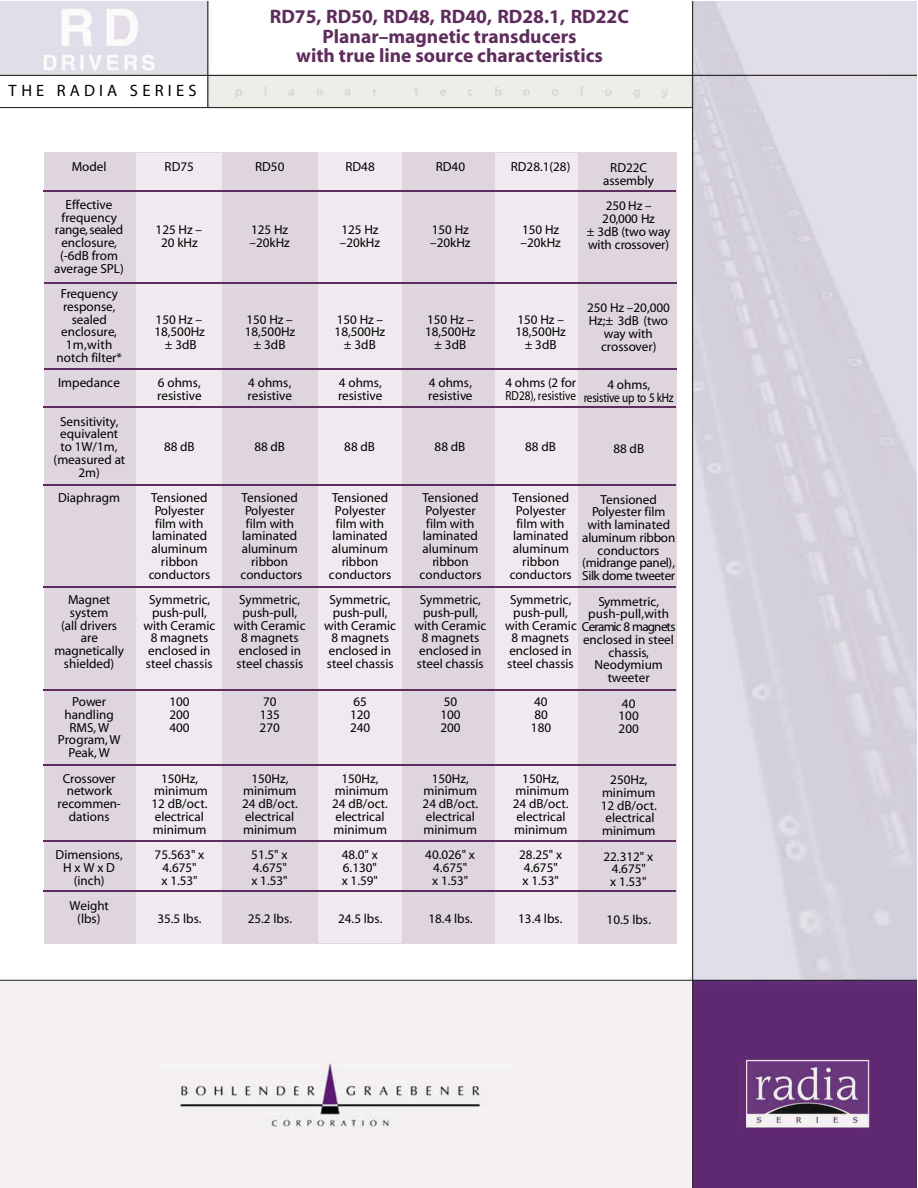
<style>
.page{position:relative;width:918px;height:1188px;background:#fff}
.page>*{position:absolute;margin:0;border:0;box-sizing:border-box;transform-origin:0 0}
.t1{font:700 19.5px/19.5px "Myriad";color:#5e2c5d;text-align:center}
.t2{font:16.5px "Myriad";letter-spacing:.25em;color:#000}
.t3{font:13.2px/12.8px "Myriad";color:#000;text-align:center}
.t4{font:13.2px/12.8px "Myriad";letter-spacing:-.02em;color:#000;text-align:center}
</style>
<div class="page">
<img style="left:0;top:2px;width:916px;height:1186px">
<div style="left:44px;top:153px;width:632px;height:791px;background:#dfd5df"></div>
<div style="left:318px;top:153px;width:84px;height:790px;background:#efeaef"></div>
<div style="left:496px;top:153px;width:82px;height:791px;background:#efeaef"></div>
<div style="left:225px;top:4px;width:449px;height:68px;background:#fff"></div>
<div style="left:0;top:76px;width:207px;height:30px;background:#fff"></div>
<div style="left:136px;top:153px;width:86px;height:791px;background:#efeaef"></div>
<hr style="left:44px;top:190px;width:632px;height:2px;background:#5e2c5d">
<hr style="left:44px;top:282px;width:632px;height:2px;background:#5e2c5d">
<hr style="left:44px;top:369px;width:632px;height:1px;background:#5e2c5d">
<hr style="left:44px;top:406px;width:632px;height:2px;background:#5e2c5d">
<hr style="left:44px;top:484px;width:632px;height:2px;background:#5e2c5d">
<hr style="left:44px;top:586px;width:632px;height:2px;background:#5e2c5d">
<hr style="left:44px;top:690px;width:632px;height:1px;background:#5e2c5d">
<hr style="left:44px;top:764px;width:632px;height:1px;background:#5e2c5d">
<hr style="left:44px;top:840px;width:632px;height:2px;background:#5e2c5d">
<hr style="left:44px;top:891px;width:632px;height:1px;background:#5e2c5d">
<p class="t2" style="left:9px;top:84px;width:189px">THE RADIA SERIES</p>
<h1 class="t1" style="left:270px;top:9px;width:361px">RD75, RD50, RD48, RD40, RD28.1, RD22C<br>Planar–magnetic transducers<br>with true line source characteristics</h1>
<p class="t3" style="left:72px;top:161px;width:36px">Model</p>
<p class="t3" style="left:54px;top:199px;width:71px">Effective frequency ra n g e,s e a l e d enclosure, (-6dB from average SPL)</p>
<p class="t3" style="left:57px;top:288px;width:67px">Frequency response, sealed enclosure,<br>1m,with notch filter*</p>
<p class="t3" style="left:58px;top:378px;width:63px">Impedance</p>
<p class="t3" style="left:54px;top:416px;width:73px">Sensitivity, equivalent to 1W/1m, (measured at<br>2m)</p>
<p class="t3" style="left:58px;top:492px;width:63px">Diaphragm</p>
<p class="t3" style="left:54px;top:594px;width:71px">Magnet system<br>(all drivers are<br>m a g n e t i ca l l y shielded)</p>
<p class="t3" style="left:58px;top:696px;width:64px">Power handling<br>RMS, W<br>Program,W<br>Peak, W</p>
<p class="t3" style="left:58px;top:773px;width:65px">Cro s s ove r network recommen&shy;dations</p>
<p class="t3" style="left:56px;top:849px;width:69px">Dimensions,<br>H x W x D (inch)</p>
<p class="t3" style="left:69px;top:900px;width:41px">Weight (lbs)</p>
<p class="t3" style="left:165px;top:161px;width:31px">RD75</p>
<p class="t3" style="left:156px;top:225px;width:48px">125 Hz –<br>20 kHz</p>
<p class="t3" style="left:154px;top:314px;width:52px">150 Hz –<br>18,500Hz ± 3dB</p>
<p class="t3" style="left:157px;top:378px;width:46px;text-align:left">6 ohms, resistive</p>
<p class="t3" style="left:164px;top:441px;width:32px">88 dB</p>
<p class="t3" style="left:149px;top:492px;width:63px">Tensioned<br>Polyester film with laminated aluminum ribbon conductors</p>
<p class="t3" style="left:143px;top:594px;width:73px">Symmetric, push-pull, with Ceramic<br>8 magnets enclosed in steel chassis</p>
<p class="t3" style="left:169px;top:696px;width:22px;text-align:justify">100<br>200<br>400</p>
<p class="t3" style="left:152px;top:773px;width:58px">150Hz, minimum<br>12 dB/oct. electrical minimum</p>
<p class="t3" style="left:155px;top:849px;width:51px">75.563" x<br>4.675"<br>x 1.53"</p>
<p class="t3" style="left:157px;top:913px;width:46px">35.5 lbs.</p>
<p class="t3" style="left:255px;top:161px;width:31px">RD50</p>
<p class="t3" style="left:249px;top:225px;width:42px;text-align:left">125 Hz –20kHz</p>
<p class="t3" style="left:245px;top:314px;width:52px">150 Hz –<br>18,500Hz ± 3dB</p>
<p class="t3" style="left:248px;top:378px;width:46px;text-align:left">4 ohms, resistive</p>
<p class="t3" style="left:254px;top:441px;width:32px">88 dB</p>
<p class="t3" style="left:240px;top:492px;width:63px">Tensioned<br>Polyester film with laminated aluminum ribbon conductors</p>
<p class="t3" style="left:234px;top:594px;width:73px">Symmetric, push-pull, with Ceramic<br>8 magnets enclosed in steel chassis</p>
<p class="t3" style="left:260px;top:696px;width:22px;text-align:left">70<br>135<br>270</p>
<p class="t3" style="left:242px;top:773px;width:57px">150Hz, minimum<br>24 dB/oct. electrical minimum</p>
<p class="t3" style="left:251px;top:849px;width:38px;text-align:justify">51.5" x 4.675" x 1.53"</p>
<p class="t3" style="left:248px;top:913px;width:46px">25.2 lbs.</p>
<p class="t3" style="left:345px;top:161px;width:31px">RD48</p>
<p class="t3" style="left:340px;top:225px;width:42px;text-align:left">125 Hz –20kHz</p>
<p class="t3" style="left:436px;top:161px;width:31px">RD40</p>
<p class="t3" style="left:430px;top:225px;width:42px;text-align:left">150 Hz –20kHz</p>
<p class="t3" style="left:335px;top:314px;width:52px">150 Hz –<br>18,500Hz ± 3dB</p>
<p class="t3" style="left:338px;top:378px;width:46px;text-align:left">4 ohms, resistive</p>
<p class="t3" style="left:344px;top:441px;width:32px">88 dB</p>
<p class="t3" style="left:329px;top:492px;width:64px">Tensioned<br>Polyester film with laminated aluminum ribbon conductors</p>
<p class="t3" style="left:324px;top:594px;width:73px">Symmetric, push-pull, with Ceramic<br>8 magnets enclosed in steel chassis</p>
<p class="t3" style="left:350px;top:696px;width:22px;text-align:left">65<br>120<br>240</p>
<p class="t3" style="left:332px;top:773px;width:58px">150Hz, minimum<br>24 dB/oct. electrical minimum</p>
<p class="t3" style="left:342px;top:849px;width:38px;text-align:justify">48.0" x 6.130" x 1.59"</p>
<p class="t3" style="left:338px;top:913px;width:46px">24.5 lbs.</p>
<p class="t3" style="left:425px;top:314px;width:52px">150 Hz –<br>18,500Hz ± 3dB</p>
<p class="t3" style="left:428px;top:378px;width:46px;text-align:left">4 ohms, resistive</p>
<p class="t3" style="left:435px;top:441px;width:32px">88 dB</p>
<p class="t3" style="left:419px;top:492px;width:64px">Tensioned<br>Polyester film with laminated aluminum ribbon conductors</p>
<p class="t3" style="left:415px;top:594px;width:73px">Symmetric, push-pull, with Ceramic<br>8 magnets enclosed in steel chassis</p>
<p class="t3" style="left:440px;top:696px;width:22px;text-align:left">50<br>100<br>200</p>
<p class="t3" style="left:423px;top:773px;width:57px">150Hz, minimum<br>24 dB/oct. electrical minimum</p>
<p class="t3" style="left:425px;top:849px;width:51px">40.026" x<br>4.675"<br>x 1.53"</p>
<p class="t3" style="left:429px;top:913px;width:46px">18.4 lbs.</p>
<p class="t3" style="left:511px;top:161px;width:61px">RD28.1(28)</p>
<p class="t3" style="left:521px;top:225px;width:42px;text-align:left">150 Hz –20kHz</p>
<p class="t3" style="left:603px;top:162px;width:52px">RD22C assembly</p>
<p class="t3" style="left:587px;top:201px;width:85px">250 Hz –<br>20,000 Hz<br>± 3dB (two way with cro s s ove r )</p>
<p class="t3" style="left:515px;top:314px;width:52px">150 Hz –<br>18,500Hz ± 3dB</p>
<p class="t3" style="left:505px;top:378px;width:72px;text-align:left">4 ohms (2 fo r<br>RD28), resistive</p>
<p class="t3" style="left:525px;top:441px;width:32px">88 dB</p>
<p class="t3" style="left:587px;top:303px;width:84px">250 Hz –20,000<br>Hz;± 3dB (two way with crossover)</p>
<p class="t4" style="left:584px;top:379px;width:91px">4 ohms,<br>re s i s t i ve up to 5 kHz</p>
<p class="t3" style="left:613px;top:443px;width:32px">88 dB</p>
<p class="t3" style="left:510px;top:492px;width:63px">Tensioned<br>Polyester film with laminated aluminum ribbon conductors</p>
<p class="t3" style="left:505px;top:594px;width:73px">Symmetric, push-pull, with Ceramic<br>8 magnets enclosed in steel chassis</p>
<p class="t3" style="left:531px;top:696px;width:22px;text-align:left">40<br>80<br>180</p>
<p class="t3" style="left:582px;top:494px;width:95px">Tensioned<br>Polyester film with laminated aluminum ri b bon conductors<br>( m i d range panel),<br>Silk dome twe e te r</p>
<p class="t3" style="left:582px;top:596px;width:95px">Symmetric, push-pull,with<br>Ce ramic 8 magnets enclosed in steel chassis,<br>Neodymium tweeter</p>
<p class="t3" style="left:619px;top:698px;width:22px;text-align:left">40<br>100<br>200</p>
<p class="t3" style="left:513px;top:773px;width:58px">150Hz, minimum<br>24 dB/oct. electrical minimum</p>
<p class="t3" style="left:519px;top:849px;width:44px;text-align:left">28.25" x<br>4.675" x 1.53"</p>
<p class="t3" style="left:518px;top:913px;width:46px">13.4 lbs.</p>
<p class="t3" style="left:601px;top:774px;width:58px">250Hz, minimum<br>12 dB/oct. electrical minimum</p>
<p class="t3" style="left:603px;top:851px;width:51px">22.312" x<br>4.675"<br>x 1.53"</p>
<p class="t3" style="left:607px;top:915px;width:46px">10.5 lbs.</p>
</div>
